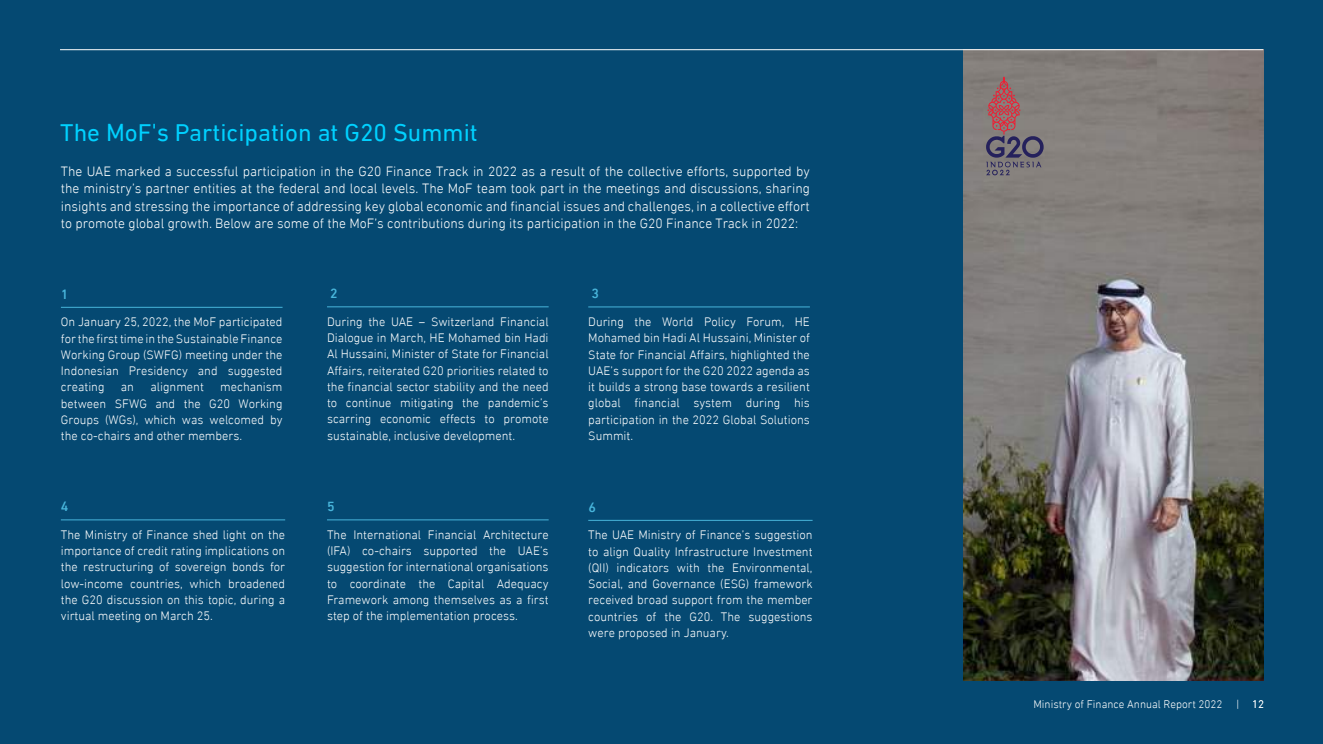
<style>
.page{position:relative;width:1323px;height:744px;background:#fff}
.page>*{position:absolute;margin:0;border:0;box-sizing:border-box;transform-origin:0 0}
.t1{font:25px "DIN Next LT Arabic";color:#00d1ff}
.t2{font:300 13.75px/17.5px "DIN Next LT Arabic";color:#fff;text-align:justify}
.t3{font:500 13.75px "DIN Next LT Arabic";color:#48b5db}
.t4{font:300 12.5px/16.2px "DIN Next LT Arabic";color:#fff;text-align:justify}
.t5{font:300 11.25px "DIN Next LT Arabic";color:#fff}
</style>
<div class="page">
<div style="left:0;top:0;width:1322px;height:744px;background:#054972"></div>
<img style="left:963px;top:50px;width:300px;height:630px">
<svg style="left:986px;top:77px;width:57px;height:98px;background:#816b71"></svg>
<hr style="left:61px;top:307px;width:221px;height:1px;background:#48b5db">
<hr style="left:327px;top:306px;width:221px;height:1px;background:#48b5db">
<hr style="left:61px;top:519px;width:224px;height:1px;background:#48b5db">
<hr style="left:327px;top:519px;width:221px;height:1px;background:#48b5db">
<hr style="left:588px;top:307px;width:222px;height:1px;background:#48b5db">
<hr style="left:588px;top:520px;width:224px;height:1px;background:#48b5db">
<hr style="left:60px;top:49px;width:1203px;height:1px;background:#fff">
<h1 class="t1" style="left:60px;top:118px;width:419px">The MoF's Participation at G20 Summit</h1>
<p class="t2" style="left:61px;top:162px;width:750px">The UAE marked a successful participation in the G20 Finance Track in 2022 as a result of the collective efforts, supported by the ministry’s partner entities at the federal and local levels. The MoF team took part in the meetings and discussions, sharing insights and stressing the importance of addressing key global economic and financial issues and challenges, in a collective effort to promote global growth. Below are some of the MoF’s contributions during its participation in the G20 Finance Track in 2022:</p>
<p class="t3" style="left:61px;top:286px;width:9px">1</p>
<p class="t3" style="left:330px;top:285px;width:9px">2</p>
<p class="t4" style="left:61px;top:314px;width:223px">On January 25, 2022, the MoF participated for the first time in the Sustainable Finance Working Group (SWFG) meeting under the Indonesian Presidency and suggested creating</p>
<p class="t4" style="left:61px;top:379px;width:223px;text-indent:159px">mechanism between SFWG and the G20 Working Groups (WGs), which was welcomed by the co-chairs and other members.</p>
<p class="t4" style="left:121px;top:379px;width:15px">an</p>
<p class="t4" style="left:150px;top:379px;width:55px">alignment</p>
<p class="t4" style="left:327px;top:313px;width:223px">During the UAE – Switzerland Financial Dialogue in March, HE Mohamed bin Hadi Al Hussaini, Minister of State for Financial Affairs, reiterated G20 priorities related to the financial sector stability and the need to continue mitigating the pandemic’s scarring economic effects to promote sustainable, inclusive development.</p>
<p class="t3" style="left:61px;top:498px;width:9px">4</p>
<p class="t3" style="left:327px;top:498px;width:9px">5</p>
<p class="t4" style="left:61px;top:526px;width:226px">The Ministry of Finance shed light on the importance of credit rating implications on the restructuring of sovereign bonds for low-income countries, which broadened the G20 discussion on this topic, during a virtual meeting on March 25.</p>
<p class="t4" style="left:327px;top:526px;width:223px">The International Financial Architecture (IFA) co-chairs supported the UAE’s suggestion for international organisations to coordinate the Capital Adequacy Framework among themselves as a first step of the implementation process.</p>
<p class="t3" style="left:591px;top:285px;width:9px">3</p>
<p class="t4" style="left:588px;top:313px;width:223px">During the World Policy Forum, HE Mohamed bin Hadi Al Hussaini, Minister of State for Financial Affairs, highlighted the UAE’s support for the G20 2022 agenda as it builds a strong base towards a resilient global financial system during his participation in the 2022 Global Solutions Summit.</p>
<p class="t3" style="left:588px;top:499px;width:9px">6</p>
<p class="t4" style="left:588px;top:527px;width:226px">The UAE Ministry of Finance’s suggestion to align Quality Infrastructure Investment (QII) indicators with the Environmental, Social, and Governance (ESG) framework received broad support from the member countries of the G20. The suggestions were proposed in January.</p>
<p class="t5" style="left:1033px;top:698px;width:232px">Ministry of Finance Annual Report 2022 | 12</p>
</div>
